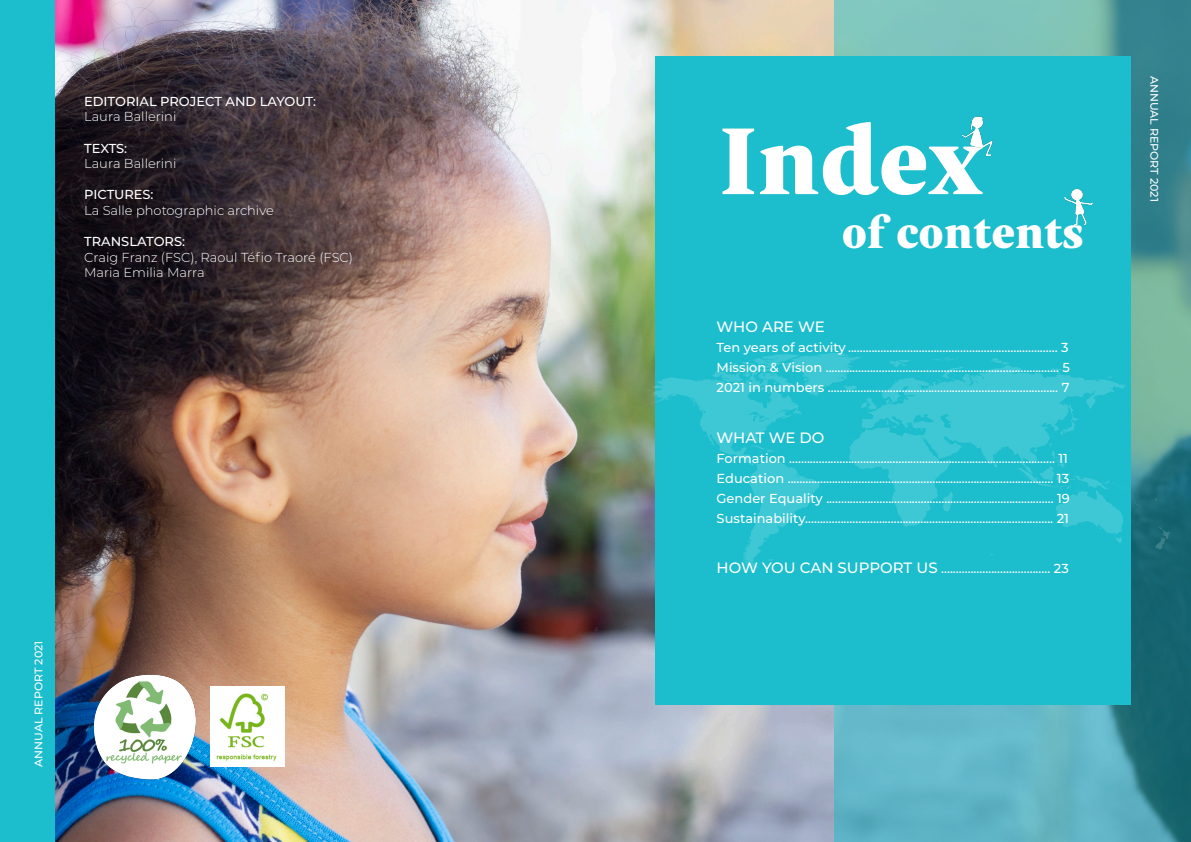
<style>
.page{position:relative;width:1191px;height:842px;background:#fff}
.page>*{position:absolute;margin:0;border:0;box-sizing:border-box;transform-origin:0 0}
.t1{font:900 95px "Indivisa Text Serif";color:#fff}
.t2{font:900 45px "Indivisa Text Serif";color:#fff}
.Content{font:500 15px "Montserrat";letter-spacing:-.01em;color:#fff}
.Content-2{font:500 13px "Montserrat";color:#fff}
.Content-3{font:300 13px "Montserrat";color:#fff}
.Content-4{font:500 11px "Montserrat";color:#fff}
.s1{font-size:15px}
</style>
<div class="page">
<img style="left:55px;top:0;width:779px;height:842px">
<svg style="left:834px;top:0;width:357px;height:842px"></svg>
<div style="left:655px;top:56px;width:475px;height:648px;background:#1cbdcc"></div>
<img style="left:1064px;top:189px;width:29px;height:37px">
<img style="left:962px;top:116px;width:31px;height:40px">
<div style="left:0;top:0;width:55px;height:842px;background:#1cbdcc"></div>
<svg style="left:630px;top:353px;width:539px;height:223px"></svg>
<img style="left:91px;top:664px;width:106px;height:150px">
<img style="left:210px;top:686px;width:74px;height:81px">
<p class="Content-2" style="left:84px;top:92px;width:233px">EDITORIAL PROJECT AND LAYOUT:</p>
<p class="Content-3" style="left:84px;top:108px;width:94px">Laura Ballerini</p>
<p class="Content-2" style="left:84px;top:139px;width:45px">TEXTS:</p>
<p class="Content-3" style="left:84px;top:155px;width:94px">Laura Ballerini</p>
<p class="Content-2" style="left:84px;top:186px;width:71px">PICTURES:</p>
<p class="Content-3" style="left:84px;top:201px;width:191px">La Salle photographic archive</p>
<p class="Content-2" style="left:84px;top:232px;width:102px">TRANSLATORS:</p>
<p class="Content-3" style="left:84px;top:248px;width:270px">Craig Franz (FSC), Raoul Téfio Traoré (FSC)</p>
<p class="Content-3" style="left:84px;top:264px;width:122px">Maria Emilia Marra</p>
<p class="Content-4" style="left:31px;top:767px;width:127px;rotate:-90deg">ANNUAL REPORT 2021</p>
<p class="t1" style="left:719px;top:81px;width:265px">Index</p>
<p class="t2" style="left:841px;top:194px;width:244px">of contents</p>
<p class="Content" style="left:716px;top:316px;width:110px">WHO ARE WE</p>
<p class="Content-2" style="left:716px;top:338px;width:353px">Ten years of activity ....................................................................... 3</p>
<p class="Content-2" style="left:716px;top:358px;width:355px">Mission &amp; Vision ............................................................................... 5</p>
<p class="Content-2" style="left:716px;top:378px;width:354px">2021 in numbers .............................................................................. 7</p>
<p class="Content" style="left:716px;top:428px;width:109px">WHAT WE DO</p>
<p class="Content-2" style="left:716px;top:450px;width:353px">Formation .......................................................................................... 11</p>
<p class="Content-2" style="left:716px;top:470px;width:354px">Education .......................................................................................... 13</p>
<p class="Content-2" style="left:716px;top:490px;width:355px">Gender Equality ............................................................................. 19</p>
<p class="Content-2" style="left:716px;top:510px;width:354px">Sustainability.................................................................................... 21</p>
<p class="Content-2" style="left:716px;top:559px;width:354px"><span class="s1">HOW YOU CAN SUPPORT US</span> ..................................... 23</p>
<p class="Content-4" style="left:1162px;top:76px;width:127px;rotate:90deg">ANNUAL REPORT 2021</p>
</div>
